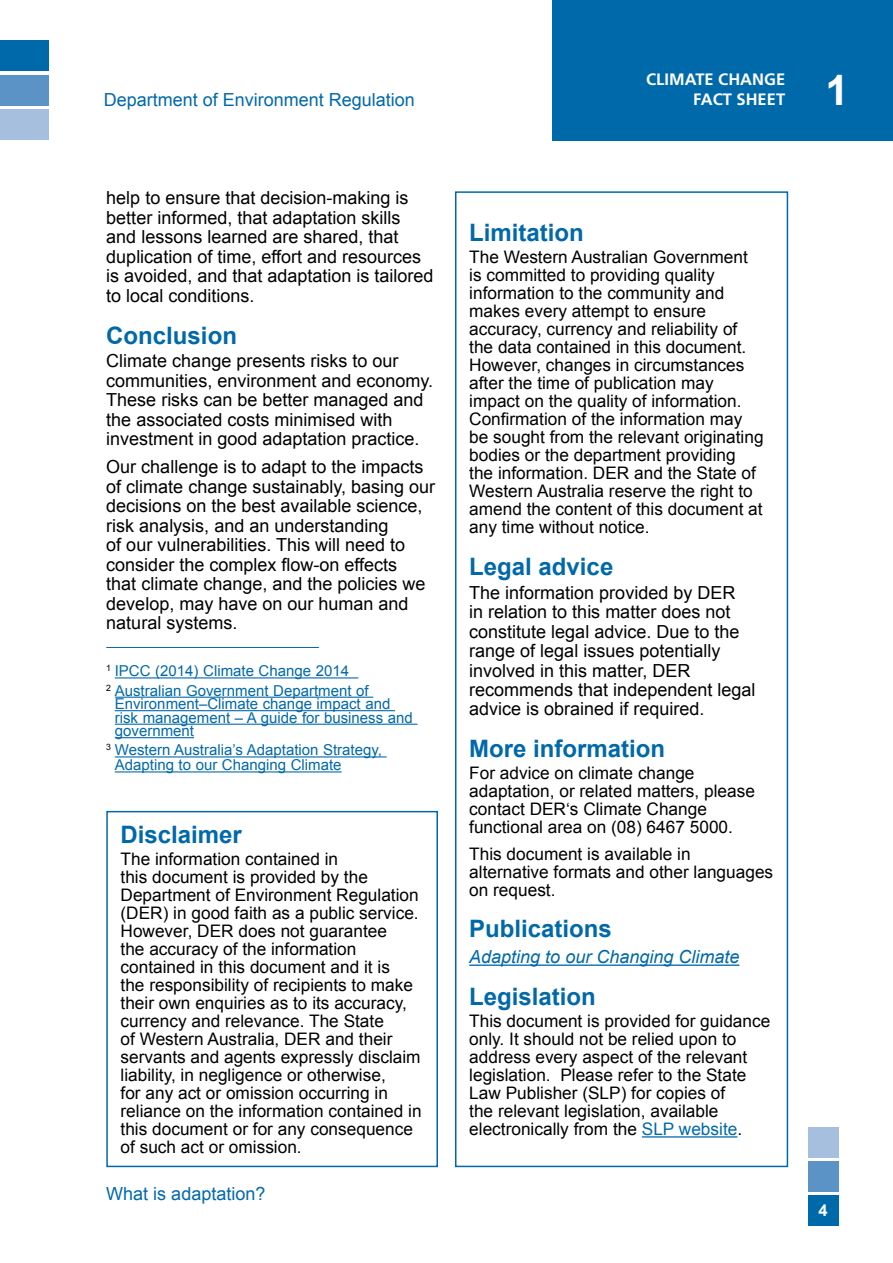
<style>
.page{position:relative;width:893px;height:1263px;background:#fff}
.page>*{position:absolute;margin:0;border:0;box-sizing:border-box;transform-origin:0 0}
.t1{font:700 42px "Arial";color:#fff}
.t2{font:700 24px "Arial";color:#0069aa}
.t3{font:18px/19.5px "Arial";color:#000}
.t4{font:18px "Arial";color:#0069aa}
.t5{font:italic 18px "Arial";color:#0069aa}
.t6{font:17.25px/18px "Arial";color:#000}
.t7{font:700 16.5px/19.8px "Frutiger LT Std";color:#fff;text-align:right}
.t8{font:700 16.5px "Arial";color:#fff}
.t9{font:15px/13.5px "Arial";color:#0069aa}
.s1{color:#0069aa}
</style>
<div class="page">
<div style="left:0;top:40px;width:48px;height:31px;background:#0069aa"></div>
<div style="left:0;top:75px;width:48px;height:31px;background:#5c93c6"></div>
<div style="left:0;top:109px;width:48px;height:31px;background:#a6bfde"></div>
<div style="left:553px;top:0;width:340px;height:140px;background:#0069aa"></div>
<div style="left:808px;top:1195px;width:30px;height:30px;background:#0069aa"></div>
<div style="left:808px;top:1161px;width:30px;height:31px;background:#5c93c6"></div>
<div style="left:808px;top:1128px;width:30px;height:30px;background:#a6bfde"></div>
<hr style="left:115px;top:677px;width:243px;height:1px;background:#0069aa">
<hr style="left:115px;top:697px;width:258px;height:1px;background:#0069aa">
<hr style="left:115px;top:710px;width:280px;height:1px;background:#0069aa">
<hr style="left:115px;top:724px;width:302px;height:1px;background:#0069aa">
<hr style="left:115px;top:737px;width:79px;height:1px;background:#0069aa">
<hr style="left:115px;top:756px;width:272px;height:1px;background:#0069aa">
<hr style="left:115px;top:771px;width:227px;height:1px;background:#0069aa">
<hr style="left:106px;top:647px;width:213px;height:1px;background:#0069aa">
<div style="left:106px;top:811px;width:332px;height:356px;border:2px solid #0069aa"></div>
<hr style="left:469px;top:964px;width:270px;height:2px;background:#0069aa">
<hr style="left:642px;top:1136px;width:95px;height:1px;background:#0069aa">
<div style="left:455px;top:191px;width:333px;height:976px;border:2px solid #0069aa"></div>
<p class="t4" style="left:104px;top:87px;width:313px">Department of Environment Regulation</p>
<p class="t3" style="left:106px;top:189px;width:329px">help to ensure that decision‑making is better informed, that adaptation skills and lessons learned are shared, that duplication of time, effort and resources is avoided, and that adaptation is tailored to local conditions.</p>
<h2 class="t2" style="left:106px;top:319px;width:132px">Conclusion</h2>
<p class="t3" style="left:106px;top:351px;width:328px">Climate change presents risks to our communities, environment and economy.<br>These risks can be better managed and the associated costs minimised with investment in good adaptation practice.</p>
<p class="t3" style="left:106px;top:457px;width:330px">Our challenge is to adapt to the impacts of climate change sustainably, basing our decisions on the best available science, risk analysis, and an understanding<br>of our vulnerabilities. This will need to consider the complex flow‑on effects<br>that climate change, and the policies we develop, may have on our human and natural systems.</p>
<p class="t9" style="left:106px;top:662px;width:264px;line-height:19.2px"><sup>1</sup> IPCC (2014) Climate Change 2014<br><sup>2</sup> Australian Government Department of</p>
<p class="t9" style="left:115px;top:697px;width:300px">Environment–Climate change impact and risk management – A guide for business and government</p>
<p class="t9" style="left:115px;top:743px;width:269px;line-height:15px;text-indent:-9px"><sup>3</sup> Western Australia’s Adaptation Strategy,<br>Adapting to our Changing Climate</p>
<h2 class="t2" style="left:121px;top:818px;width:123px">Disclaimer</h2>
<p class="t6" style="left:121px;top:850px;width:303px">The information contained in<br>this document is provided by the Department of Environment Regulation (DER) in good faith as a public service.<br>However, DER does not guarantee<br>the accuracy of the information contained in this document and it is<br>the responsibility of recipients to make their own enquiries as to its accuracy, currency and relevance. The State<br>of Western Australia, DER and their servants and agents expressly disclaim liability, in negligence or otherwise,<br>for any act or omission occurring in reliance on the information contained in this document or for any consequence of such act or omission.</p>
<p class="t4" style="left:106px;top:1181px;width:161px">What is adaptation?</p>
<p class="t7" style="left:646px;top:70px;width:140px">CLIMATE CHANGE<br>FACT SHEET</p>
<h1 class="t1" style="left:826px;top:62px;width:25px">1</h1>
<h2 class="t2" style="left:469px;top:216px;width:116px">Limitation</h2>
<p class="t6" style="left:469px;top:248px;width:296px">The Western Australian Government is committed to providing quality information to the community and makes every attempt to ensure accuracy, currency and reliability of the data contained in this document.<br>However, changes in circumstances after the time of publication may impact on the quality of information.<br>Confirmation of the information may be sought from the relevant originating bodies or the department providing the information. DER and the State of Western Australia reserve the right to amend the content of this document at any time without notice.</p>
<h2 class="t2" style="left:469px;top:550px;width:146px">Legal advice</h2>
<p class="t3" style="left:469px;top:583px;width:288px">The information provided by DER<br>in relation to this matter does not constitute legal advice. Due to the range of legal issues potentially involved in this matter, DER recommends that independent legal advice is obrained if required.</p>
<h2 class="t2" style="left:469px;top:733px;width:198px">More information</h2>
<p class="t6" style="left:469px;top:764px;width:287px">For advice on climate change adaptation, or related matters, please contact DER‘s Climate Change functional area on (08) 6467 5000.</p>
<p class="t6" style="left:469px;top:845px;width:305px">This document is available in alternative formats and other languages on request.</p>
<h2 class="t2" style="left:469px;top:913px;width:144px">Publications</h2>
<p class="t5" style="left:469px;top:945px;width:272px">Adapting to our Changing Climate</p>
<h2 class="t2" style="left:469px;top:980px;width:128px">Legislation</h2>
<p class="t6" style="left:469px;top:1012px;width:303px">This document is provided for guidance only. It should not be relied upon to address every aspect of the relevant legislation. Please refer to the State Law Publisher (SLP) for copies of<br>the relevant legislation, available electronically from the <span class="s1">SLP website</span>.</p>
<p class="t8" style="left:818px;top:1200px;width:11px">4</p>
</div>
